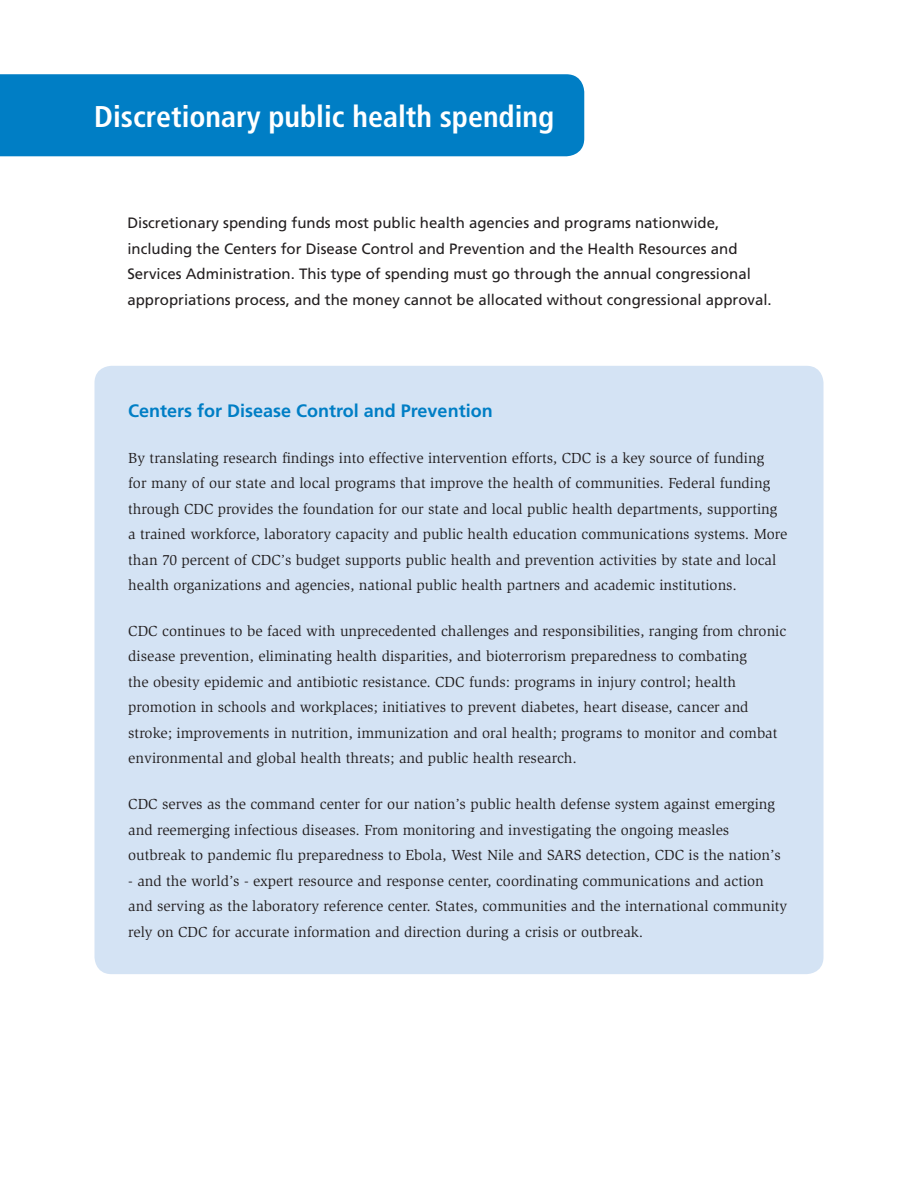
<style>
.page{position:relative;width:918px;height:1188px;background:#fff}
.page>*{position:absolute;margin:0;border:0;box-sizing:border-box;transform-origin:0 0}
.t1{font:700 condensed 30px "Frutiger LT Std";color:#fff}
.t2{font:700 18px "Frutiger LT Std";color:#007ec5}
.t3{font:15px/25.5px "Slimbach";color:#231f20}
.t4{font:15px/25.5px "Frutiger LT Std";color:#231f20}
</style>
<div class="page">
<div style="left:0;top:74px;width:584px;height:82px;background:#007ec5"></div>
<div style="left:95px;top:366px;width:729px;height:608px;background:#d4e3f4;border-radius:17px"></div>
<h1 class="t1" style="left:94px;top:98px;width:461px">Discretionary public health spending</h1>
<p class="t4" style="left:127px;top:211px;width:646px">Discretionary spending funds most public health agencies and programs nationwide, including the Centers for Disease Control and Prevention and the Health Resources and Services Administration. This type of spending must go through the annual congressional appropriations process, and the money cannot be allocated without congressional approval.</p>
<p class="t2" style="left:128px;top:400px;width:366px">Centers for Disease Control and Prevention</p>
<p class="t3" style="left:128px;top:445px;width:661px">By translating research findings into effective intervention efforts, CDC is a key source of funding<br>for many of our state and local programs that improve the health of communities. Federal funding through CDC provides the foundation for our state and local public health departments, supporting a trained workforce, laboratory capacity and public health education communications systems. More than 70 percent of CDC’s budget supports public health and prevention activities by state and local health organizations and agencies, national public health partners and academic institutions.</p>
<p class="t3" style="left:128px;top:618px;width:660px">CDC continues to be faced with unprecedented challenges and responsibilities, ranging from chronic disease prevention, eliminating health disparities, and bioterrorism preparedness to combating<br>the obesity epidemic and antibiotic resistance. CDC funds: programs in injury control; health promotion in schools and workplaces; initiatives to prevent diabetes, heart disease, cancer and stroke; improvements in nutrition, immunization and oral health; programs to monitor and combat environmental and global health threats; and public health research.</p>
<p class="t3" style="left:128px;top:791px;width:654px">CDC serves as the command center for our nation’s public health defense system against emerging and reemerging infectious diseases. From monitoring and investigating the ongoing measles outbreak to pandemic flu preparedness to Ebola, West Nile and SARS detection, CDC is the nation’s</p>
<p class="t3" style="left:128px;top:868px;width:661px">- and the world’s - expert resource and response center, coordinating communications and action and serving as the laboratory reference center. States, communities and the international community rely on CDC for accurate information and direction during a crisis or outbreak.</p>
</div>
